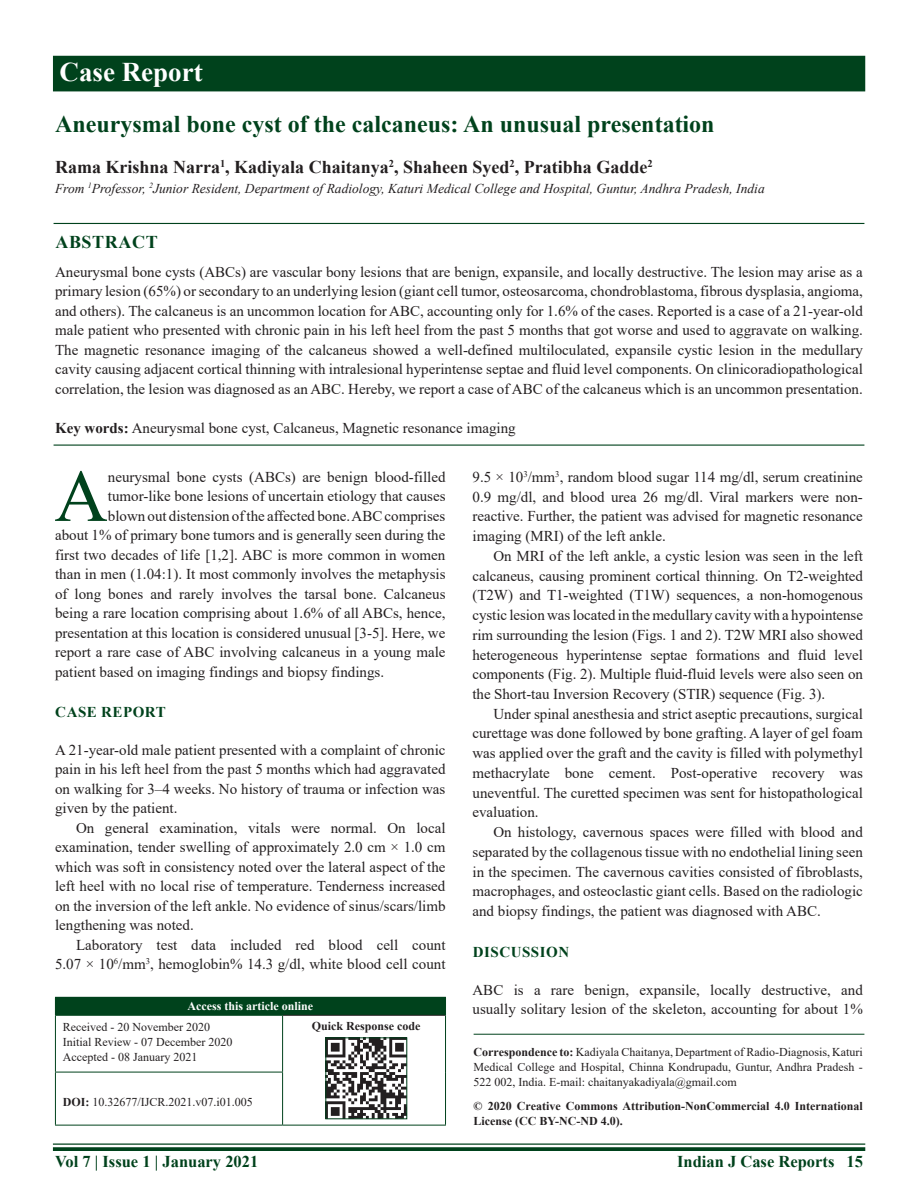
<style>
.page{position:relative;width:918px;height:1188px;background:#fff}
.page>*{position:absolute;margin:0;border:0;box-sizing:border-box;transform-origin:0 0}
.DROP_CAP_TX{font:73.95px "Times New Roman";color:#00421c}
.AH{font:700 27px "Times New Roman";color:#fff}
.AT{font:700 24px "Times New Roman";color:#00421c}
.AU{font:700 18px "Times New Roman";color:#231f20}
.ABSH{font:700 18px "Times New Roman";letter-spacing:.035em;color:#00421c}
.RF{font:700 16.5px "Times New Roman";color:#00421c}
.TX{font:15px/19.8px "Times New Roman";color:#231f20;text-align:justify}
.ABS{font:15px/19.5px "Times New Roman";color:#231f20;text-align:justify}
.DROP_CAP_TX-2{font:15px "Times New Roman";color:#231f20}
.TXFL{font:15px/19.5px "Times New Roman";color:#231f20;text-align:justify}
.KWD{font:15px "Times New Roman";color:#231f20}
.t1{font:700 15px "Times New Roman";letter-spacing:.035em;color:#00421c}
.AFF{font:italic 13.5px "Times New Roman";color:#231f20}
.ADD{font:12px/15px "Times New Roman";color:#231f20;text-align:justify}
.CR{font:700 12px/15px "Times New Roman";color:#231f20}
.HIS{font:12px/15px "Times New Roman";color:#231f20}
.DOI{font:12px "Times New Roman";color:#231f20}
.AAO{font:700 12px "Times New Roman";color:#fff}
.QR{font:700 12px "Times New Roman";color:#231f20}
.s1{font-weight:700}
</style>
<div class="page">
<hr style="left:53px;top:1143px;width:812px;height:2px;background:#00421c">
<svg style="left:53px;top:1147px;width:812px;height:4px;background:#0f4d29"></svg>
<div style="left:53px;top:56px;width:812px;height:35px;background:#00421c"></div>
<hr style="left:54px;top:223px;width:810px;height:1px;background:#00421c">
<hr style="left:54px;top:445px;width:810px;height:1px;background:#00421c">
<hr style="left:474px;top:1034px;width:390px;height:1px;background:#00421c">
<div style="left:55px;top:997px;width:391px;height:18px;background:#00421c"></div>
<hr style="left:283px;top:1015px;width:162px;height:1px;background:#231f20">
<hr style="left:55px;top:1016px;width:1px;height:56px;background:#00421c">
<hr style="left:55px;top:1015px;width:228px;height:1px;background:#00421c">
<hr style="left:282px;top:1016px;width:1px;height:56px;background:#00421c">
<hr style="left:445px;top:1015px;width:1px;height:57px;background:#00421c">
<hr style="left:445px;top:1072px;width:1px;height:53px;background:#00421c">
<hr style="left:55px;top:1072px;width:1px;height:53px;background:#00421c">
<hr style="left:55px;top:1072px;width:228px;height:1px;background:#00421c">
<hr style="left:55px;top:1125px;width:228px;height:1px;background:#00421c">
<hr style="left:282px;top:1072px;width:1px;height:53px;background:#00421c">
<hr style="left:283px;top:1125px;width:163px;height:1px;background:#00421c">
<img style="left:328px;top:1040px;width:77px;height:77px">
<div style="left:326px;top:1038px;width:81px;height:81px;border:1px solid #00421c"></div>
<p class="AH" style="left:60px;top:52px;width:145px">Case Report</p>
<p class="AT" style="left:55px;top:106px;width:661px">Aneurysmal bone cyst of the calcaneus: An unusual presentation</p>
<p class="AU" style="left:55px;top:154px;width:599px">Rama Krishna Narra<sup>1</sup>, Kadiyala Chaitanya<sup>2</sup>, Shaheen Syed<sup>2</sup>, Pratibha Gadde<sup>2</sup></p>
<p class="AFF" style="left:55px;top:179px;width:711px">From <sup>1</sup>Professor, <sup>2</sup>Junior Resident, Department of Radiology, Katuri Medical College and Hospital, Guntur, Andhra Pradesh, India</p>
<p class="ABSH" style="left:55px;top:229px;width:104px">ABSTRACT</p>
<p class="ABS" style="left:55px;top:261px;width:809px">Aneurysmal bone cysts (ABCs) are vascular bony lesions that are benign, expansile, and locally destructive. The lesion may arise as a primary lesion (65%) or secondary to an underlying lesion (giant cell tumor, osteosarcoma, chondroblastoma, fibrous dysplasia, angioma, and others). The calcaneus is an uncommon location for ABC, accounting only for 1.6% of the cases. Reported is a case of a 21-year-old male patient who presented with chronic pain in his left heel from the past 5 months that got worse and used to aggravate on walking.<br>The magnetic resonance imaging of the calcaneus showed a well-defined multiloculated, expansile cystic lesion in the medullary cavity causing adjacent cortical thinning with intralesional hyperintense septae and fluid level components. On clinicoradiopathological correlation, the lesion was diagnosed as an ABC. Hereby, we report a case of ABC of the calcaneus which is an uncommon presentation.</p>
<p class="KWD" style="left:55px;top:417px;width:462px"><span class="s1">Key words:</span> Aneurysmal bone cyst, Calcaneus, Magnetic resonance imaging</p>
<p class="DROP_CAP_TX" style="left:54px;top:444px;width:55px">A</p>
<p class="DROP_CAP_TX-2" style="left:108px;top:466px;width:339px">neurysmal bone cysts (ABCs) are benign blood-filled</p>
<p class="DROP_CAP_TX-2" style="left:108px;top:486px;width:339px">tumor-like bone lesions of uncertain etiology that causes</p>
<p class="DROP_CAP_TX-2" style="left:108px;top:505px;width:339px">blown out distension of the affected bone. ABC comprises</p>
<p class="DROP_CAP_TX-2" style="left:55px;top:525px;width:392px">about 1% of primary bone tumors and is generally seen during the</p>
<p class="DROP_CAP_TX-2" style="left:55px;top:544px;width:392px">first two decades of life [1,2]. ABC is more common in women</p>
<p class="DROP_CAP_TX-2" style="left:55px;top:564px;width:392px">than in men (1.04:1). It most commonly involves the metaphysis</p>
<p class="DROP_CAP_TX-2" style="left:55px;top:583px;width:392px">of long bones and rarely involves the tarsal bone. Calcaneus</p>
<p class="DROP_CAP_TX-2" style="left:55px;top:603px;width:392px">being a rare location comprising about 1.6% of all ABCs, hence,</p>
<p class="DROP_CAP_TX-2" style="left:55px;top:622px;width:392px">presentation at this location is considered unusual [3-5]. Here, we</p>
<p class="DROP_CAP_TX-2" style="left:55px;top:642px;width:392px">report a rare case of ABC involving calcaneus in a young male</p>
<p class="DROP_CAP_TX-2" style="left:55px;top:661px;width:331px">patient based on imaging findings and biopsy findings.</p>
<h1 class="t1" style="left:55px;top:702px;width:112px">CASE REPORT</h1>
<p class="TXFL" style="left:55px;top:740px;width:392px">A 21-year-old male patient presented with a complaint of chronic pain in his left heel from the past 5 months which had aggravated on walking for 3–4 weeks. No history of trauma or infection was given by the patient.</p>
<p class="TX" style="left:55px;top:818px;width:392px;text-indent:21px">On general examination, vitals were normal. On local examination, tender swelling of approximately 2.0 cm × 1.0 cm which was soft in consistency noted over the lateral aspect of the left heel with no local rise of temperature. Tenderness increased on the inversion of the left ankle. No evidence of sinus/scars/limb lengthening was noted.</p>
<p class="TX" style="left:55px;top:935px;width:392px;text-align:right">Laboratory test data included red blood cell count<br>5.07 × 10<sup>6</sup>/mm<sup>3</sup>, hemoglobin% 14.3 g/dl, white blood cell count</p>
<p class="AAO" style="left:188px;top:998px;width:127px">Access this article online</p>
<p class="HIS" style="left:63px;top:1019px;width:171px">Received - 20 November 2020<br>Initial Review - 07 December 2020<br>Accepted - 08 January 2021</p>
<p class="QR" style="left:312px;top:1017px;width:110px">Quick Response code</p>
<p class="DOI" style="left:63px;top:1094px;width:192px"><span class="s1">DOI:</span> 10.32677/IJCR.2021.v07.i01.005</p>
<p class="TX" style="left:472px;top:467px;width:392px">9.5 × 10<sup>3</sup>/mm<sup>3</sup>, random blood sugar 114 mg/dl, serum creatinine 0.9 mg/dl, and blood urea 26 mg/dl. Viral markers were non&shy;reactive. Further, the patient was advised for magnetic resonance imaging (MRI) of the left ankle.</p>
<p class="TX" style="left:472px;top:545px;width:392px;text-indent:21px">On MRI of the left ankle, a cystic lesion was seen in the left calcaneus, causing prominent cortical thinning. On T2-weighted (T2W) and T1-weighted (T1W) sequences, a non-homogenous cystic lesion was located in the medullary cavity with a hypointense rim surrounding the lesion (Figs. 1 and 2). T2W MRI also showed heterogeneous hyperintense septae formations and fluid level components (Fig. 2). Multiple fluid-fluid levels were also seen on the Short-tau Inversion Recovery (STIR) sequence (Fig. 3).</p>
<p class="TX" style="left:472px;top:703px;width:392px;text-indent:21px">Under spinal anesthesia and strict aseptic precautions, surgical curettage was done followed by bone grafting. A layer of gel foam was applied over the graft and the cavity is filled with polymethyl methacrylate bone cement. Post-operative recovery was uneventful. The curetted specimen was sent for histopathological evaluation.</p>
<p class="TX" style="left:472px;top:822px;width:392px;text-indent:21px">On histology, cavernous spaces were filled with blood and separated by the collagenous tissue with no endothelial lining seen in the specimen. The cavernous cavities consisted of fibroblasts, macrophages, and osteoclastic giant cells. Based on the radiologic and biopsy findings, the patient was diagnosed with ABC.</p>
<h1 class="t1" style="left:473px;top:941px;width:98px">DISCUSSION</h1>
<p class="TXFL" style="left:472px;top:979px;width:392px">ABC is a rare benign, expansile, locally destructive, and usually solitary lesion of the skeleton, accounting for about 1%</p>
<p class="ADD" style="left:474px;top:1044px;width:391px"><span class="s1">Correspondence to:</span> Kadiyala Chaitanya, Department of Radio-Diagnosis, Katuri Medical College and Hospital, Chinna Kondrupadu, Guntur, Andhra Pradesh - 522 002, India. E-mail: chaitanyakadiyala@gmail.com</p>
<p class="CR" style="left:474px;top:1099px;width:391px">© 2020 Creative Commons Attribution-NonCommercial 4.0 International<br>License (CC BY-NC-ND 4.0).</p>
<p class="RF" style="left:55px;top:1150px;width:205px">Vol 7 | Issue 1 | January 2021</p>
<p class="RF" style="left:677px;top:1150px;width:187px">Indian J Case Reports 15</p>
</div>
